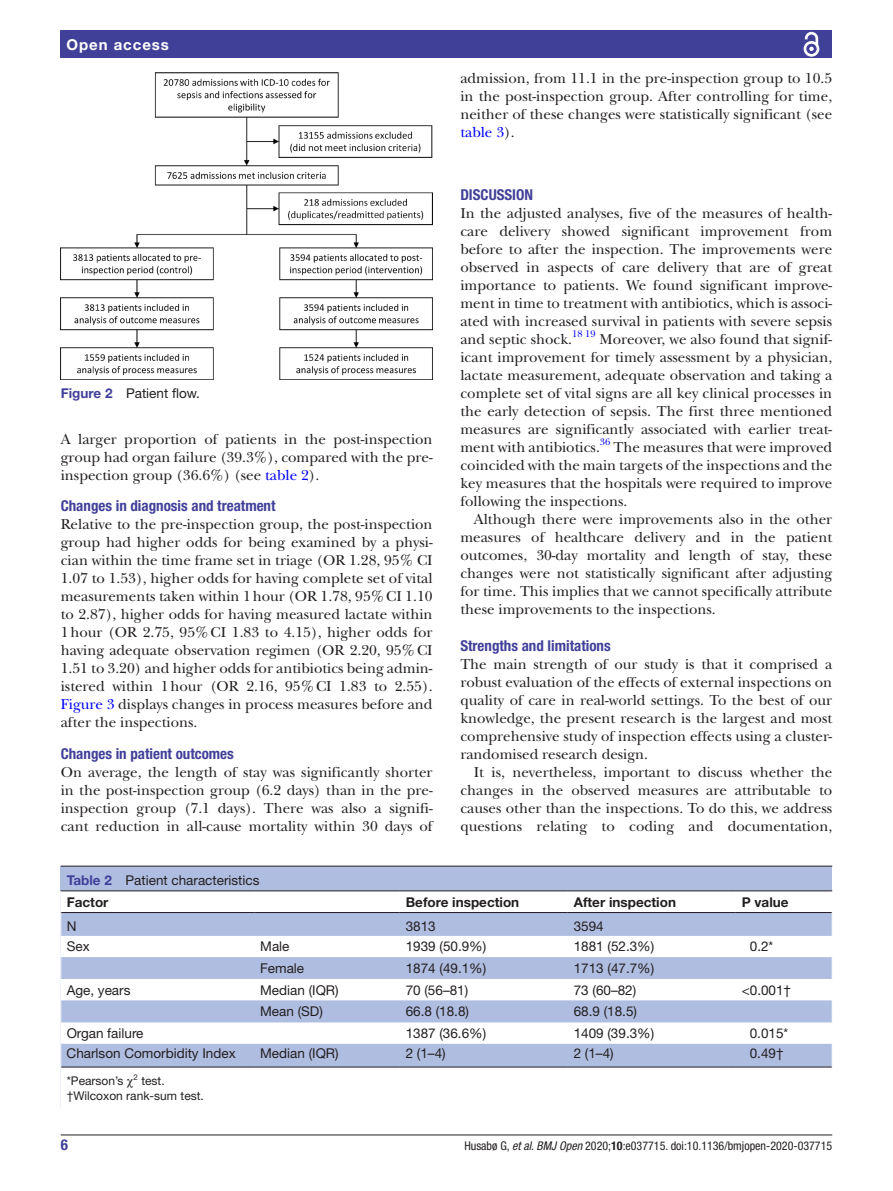
<style>
.page{position:relative;width:893px;height:1191px;background:#fff}
.page>*{position:absolute;margin:0;border:0;box-sizing:border-box;transform-origin:0 0}
.t1{font:15px/18px "New Baskerville";color:#231f20;text-align:justify}
.t2{font:700 condensed 15px "Helvetica Neue LT Std";color:#414099}
.t3{font:700 15px "Helvetica Neue LT Std";letter-spacing:.065em;color:#fff}
.t4{font:13.5px/22px "Helvetica Neue LT Std";color:#231f20}
.t5{font:700 13.5px "Helvetica Neue LT Std";color:#231f20}
.t6{font:condensed 12px "Helvetica Neue LT Std";color:#231f20}
.t7{font:12px/15px "Helvetica Neue LT Std";color:#231f20}
.s1{font-weight:700;color:#414099}
.s2{color:#00f}
.s3{font-weight:700}
.s4{font-style:italic}
</style>
<div class="page">
<hr style="left:61px;top:1134px;width:771px;height:1px;background:#231f20">
<div style="left:61px;top:31px;width:771px;height:27px;background:#414099"></div>
<svg style="left:803px;top:31px;width:17px;height:26px"></svg>
<img style="left:61px;top:73px;width:372px;height:307px">
<div style="left:61px;top:866px;width:771px;height:243px;background:#afbde1"></div>
<hr style="left:61px;top:865px;width:771px;height:1px;background:#231f20">
<div style="left:61px;top:891px;width:771px;height:218px;background:#fff"></div>
<svg style="left:61px;top:913px;width:771px;height:153px"></svg>
<hr style="left:61px;top:890px;width:193px;height:1px;background:#231f20">
<hr style="left:61px;top:912px;width:193px;height:1px;background:#231f20">
<hr style="left:254px;top:890px;width:146px;height:1px;background:#231f20">
<hr style="left:254px;top:912px;width:146px;height:1px;background:#231f20">
<hr style="left:400px;top:890px;width:168px;height:1px;background:#231f20">
<hr style="left:400px;top:912px;width:168px;height:1px;background:#231f20">
<hr style="left:568px;top:890px;width:168px;height:1px;background:#231f20">
<hr style="left:568px;top:912px;width:168px;height:1px;background:#231f20">
<hr style="left:736px;top:890px;width:96px;height:1px;background:#231f20">
<hr style="left:736px;top:912px;width:96px;height:1px;background:#231f20">
<hr style="left:254px;top:1066px;width:146px;height:1px;background:#231f20">
<hr style="left:400px;top:1066px;width:168px;height:1px;background:#231f20">
<hr style="left:568px;top:1066px;width:168px;height:1px;background:#231f20">
<hr style="left:736px;top:1066px;width:96px;height:1px;background:#231f20">
<hr style="left:61px;top:1066px;width:193px;height:1px;background:#231f20">
<svg style="left:60px;top:891px;width:1px;height:176px"></svg>
<hr style="left:67px;top:1084px;width:765px;height:2px;background:#fff">
<hr style="left:67px;top:1099px;width:765px;height:2px;background:#fff">
<svg style="left:127px;top:1079px;width:6px;height:9px"></svg>
<p class="t3" style="left:66px;top:35px;width:104px">Open access</p>
<p class="t4" style="left:61px;top:381px;width:141px"><span class="s1">Figure 2</span> Patient flow.</p>
<p class="t1" style="left:61px;top:430px;width:373px">A larger proportion of patients in the post-inspection group had organ failure (39.3%), compared with the pre&shy;inspection group (36.6%) (see <span class="s2">table 2</span>).</p>
<p class="t2" style="left:61px;top:497px;width:216px">Changes in diagnosis and treatment</p>
<p class="t1" style="left:61px;top:515px;width:373px">Relative to the pre-inspection group, the post-inspection group had higher odds for being examined by a physi&shy;cian within the time frame set in triage (OR 1.28, 95% CI 1.07 to 1.53), higher odds for having complete set of vital measurements taken within 1hour (OR 1.78, 95%CI 1.10 to 2.87), higher odds for having measured lactate within 1hour (OR 2.75, 95%CI 1.83 to 4.15), higher odds for having adequate observation regimen (OR 2.20, 95%CI 1.51 to 3.20) and higher odds for antibiotics being admin&shy;istered within 1hour (OR 2.16, 95%CI 1.83 to 2.55).<br><span class="s2">Figure 3</span> displays changes in process measures before and after the inspections.</p>
<p class="t2" style="left:61px;top:744px;width:175px">Changes in patient outcomes</p>
<p class="t1" style="left:61px;top:763px;width:373px">On average, the length of stay was significantly shorter in the post-inspection group (6.2 days) than in the pre&shy;inspection group (7.1 days). There was also a signifi&shy;cant reduction in all-cause mortality within 30 days of</p>
<p class="t1" style="left:460px;top:69px;width:373px">admission, from 11.1 in the pre-inspection group to 10.5 in the post-inspection group. After controlling for time, neither of these changes were statistically significant (see <span class="s2">table 3</span>).</p>
<p class="t2" style="left:460px;top:185px;width:74px">DISCUSSION</p>
<p class="t1" style="left:460px;top:204px;width:373px">In the adjusted analyses, five of the measures of health&shy;care delivery showed significant improvement from before to after the inspection. The improvements were observed in aspects of care delivery that are of great importance to patients. We found significant improve&shy;ment in time to treatment with antibiotics, which is associ&shy;ated with increased survival in patients with severe sepsis and septic shock.<sup>18</sup> <sup>19</sup> Moreover, we also found that signif&shy;icant improvement for timely assessment by a physician, lactate measurement, adequate observation and taking a complete set of vital signs are all key clinical processes in the early detection of sepsis. The first three mentioned measures are significantly associated with earlier treat&shy;ment with antibiotics.<sup>36</sup> The measures that were improved coincided with the main targets of the inspections and the key measures that the hospitals were required to improve following the inspections.</p>
<p class="t1" style="left:460px;top:510px;width:373px;text-indent:14px">Although there were improvements also in the other measures of healthcare delivery and in the patient outcomes, 30-day mortality and length of stay, these changes were not statistically significant after adjusting for time. This implies that we cannot specifically attribute these improvements to the inspections.</p>
<p class="t2" style="left:460px;top:636px;width:152px">Strengths and limitations</p>
<p class="t1" style="left:460px;top:655px;width:373px">The main strength of our study is that it comprised a robust evaluation of the effects of external inspections on quality of care in real-world settings. To the best of our knowledge, the present research is the largest and most comprehensive study of inspection effects using a cluster&shy;randomised research design.</p>
<p class="t1" style="left:460px;top:763px;width:373px;text-indent:14px">It is, nevertheless, important to discuss whether the changes in the observed measures are attributable to causes other than the inspections. To do this, we address questions relating to coding and documentation,</p>
<p class="t4" style="left:67px;top:868px;width:194px"><span class="s1">Table 2</span> Patient characteristics<br><span class="s3">Factor</span></p>
<p class="t5" style="left:406px;top:893px;width:115px">Before inspection</p>
<p class="t5" style="left:574px;top:893px;width:104px">After inspection</p>
<p class="t5" style="left:742px;top:893px;width:48px">P value</p>
<p class="t4" style="left:67px;top:915px;width:11px">N</p>
<p class="t4" style="left:406px;top:915px;width:32px">3813</p>
<p class="t4" style="left:574px;top:915px;width:32px">3594</p>
<p class="t4" style="left:67px;top:935px;width:24px">Sex</p>
<p class="t4" style="left:260px;top:935px;width:31px">Male</p>
<p class="t4" style="left:406px;top:935px;width:82px">1939 (50.9%)</p>
<p class="t4" style="left:574px;top:935px;width:82px">1881 (52.3%)</p>
<p class="t4" style="left:750px;top:935px;width:25px">0.2*</p>
<p class="t4" style="left:260px;top:957px;width:46px">Female</p>
<p class="t4" style="left:406px;top:957px;width:82px">1874 (49.1%)</p>
<p class="t4" style="left:574px;top:957px;width:82px">1713 (47.7%)</p>
<p class="t4" style="left:67px;top:978px;width:65px">Age, years</p>
<p class="t4" style="left:260px;top:978px;width:80px">Median (IQR)</p>
<p class="t4" style="left:406px;top:978px;width:64px">70 (56–81)</p>
<p class="t4" style="left:574px;top:978px;width:64px">73 (60–82)</p>
<p class="t4" style="left:742px;top:978px;width:51px">&lt;0.001†</p>
<p class="t4" style="left:260px;top:1000px;width:64px">Mean (SD)</p>
<p class="t4" style="left:406px;top:1000px;width:65px">66.8 (18.8)</p>
<p class="t4" style="left:574px;top:1000px;width:65px">68.9 (18.5)</p>
<p class="t4" style="left:67px;top:1022px;width:78px">Organ failure</p>
<p class="t4" style="left:406px;top:1022px;width:82px">1387 (36.6%)</p>
<p class="t4" style="left:574px;top:1022px;width:82px">1409 (39.3%)</p>
<p class="t4" style="left:750px;top:1022px;width:40px">0.015*</p>
<p class="t4" style="left:67px;top:1042px;width:171px">Charlson Comorbidity Index</p>
<p class="t4" style="left:260px;top:1042px;width:80px">Median (IQR)</p>
<p class="t4" style="left:406px;top:1042px;width:42px">2 (1–4)</p>
<p class="t4" style="left:574px;top:1042px;width:42px">2 (1–4)</p>
<p class="t4" style="left:750px;top:1042px;width:35px">0.49†</p>
<p class="t7" style="left:67px;top:1073px;width:139px">*Pearson’s <sup>2</sup> test. †Wilcoxon rank-sum test.</p>
<p class="t2" style="left:61px;top:1135px;width:9px">6</p>
<p class="t6" style="left:464px;top:1138px;width:369px">Husabø G, <span class="s4">et al</span>. <span class="s4">BMJ Open</span> 2020;<span class="s3">10</span>:e037715. doi:10.1136/bmjopen-2020-037715</p>
</div>
